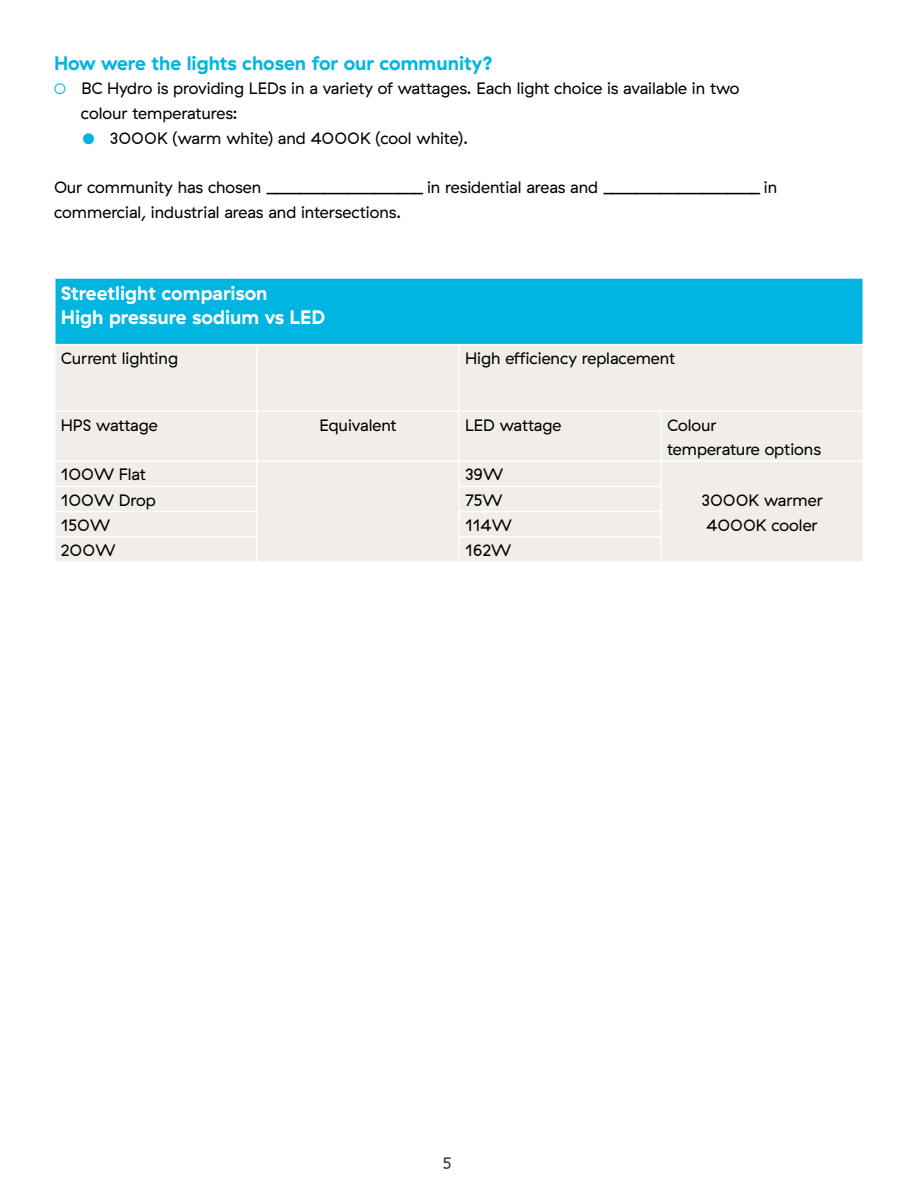
<style>
.page{position:relative;width:918px;height:1188px;background:#fff}
.page>*{position:absolute;margin:0;border:0;box-sizing:border-box;transform-origin:0 0}
.t1{font:700 19.5px/24.8px "GT Haptik";color:#fff}
.t2{font:700 19.5px "GT Haptik";color:#00b5df}
.t3{font:16.5px/24.8px "GT Haptik";color:#000}
.t4{font:16.5px "GT Haptik";color:#3e3935}
.s1{font-size:15px;color:#00b5df}
</style>
<div class="page">
<div style="left:55px;top:278px;width:808px;height:67px;background:#00b5df"></div>
<div style="left:56px;top:345px;width:806px;height:216px;background:#f1ede9"></div>
<hr style="left:54px;top:277px;width:203px;height:2px;background:#fff">
<hr style="left:54px;top:279px;width:2px;height:65px;background:#fff">
<hr style="left:257px;top:277px;width:202px;height:2px;background:#fff">
<hr style="left:459px;top:277px;width:202px;height:2px;background:#fff">
<hr style="left:661px;top:277px;width:203px;height:2px;background:#fff">
<hr style="left:862px;top:279px;width:2px;height:65px;background:#fff">
<hr style="left:54px;top:344px;width:203px;height:1px;background:#fff">
<hr style="left:257px;top:344px;width:202px;height:1px;background:#fff">
<hr style="left:256px;top:345px;width:2px;height:66px;background:#fff">
<hr style="left:459px;top:344px;width:202px;height:1px;background:#fff">
<hr style="left:458px;top:345px;width:2px;height:66px;background:#fff">
<hr style="left:661px;top:344px;width:203px;height:1px;background:#fff">
<hr style="left:54px;top:411px;width:203px;height:1px;background:#fff">
<hr style="left:257px;top:411px;width:202px;height:1px;background:#fff">
<hr style="left:256px;top:412px;width:2px;height:48px;background:#fff">
<hr style="left:459px;top:411px;width:202px;height:1px;background:#fff">
<hr style="left:458px;top:412px;width:2px;height:48px;background:#fff">
<hr style="left:661px;top:411px;width:203px;height:1px;background:#fff">
<hr style="left:660px;top:412px;width:2px;height:48px;background:#fff">
<hr style="left:54px;top:460px;width:203px;height:2px;background:#fff">
<hr style="left:257px;top:460px;width:202px;height:2px;background:#fff">
<hr style="left:256px;top:462px;width:2px;height:24px;background:#fff">
<hr style="left:459px;top:460px;width:202px;height:2px;background:#fff">
<hr style="left:458px;top:462px;width:2px;height:24px;background:#fff">
<hr style="left:661px;top:460px;width:203px;height:2px;background:#fff">
<hr style="left:660px;top:462px;width:2px;height:24px;background:#fff">
<hr style="left:54px;top:486px;width:204px;height:1px;background:#fff">
<hr style="left:256px;top:487px;width:2px;height:24px;background:#fff">
<hr style="left:458px;top:486px;width:204px;height:1px;background:#fff">
<hr style="left:458px;top:487px;width:2px;height:24px;background:#fff">
<hr style="left:660px;top:487px;width:2px;height:24px;background:#fff">
<hr style="left:54px;top:511px;width:204px;height:1px;background:#fff">
<hr style="left:256px;top:512px;width:2px;height:24px;background:#fff">
<hr style="left:458px;top:511px;width:204px;height:1px;background:#fff">
<hr style="left:458px;top:512px;width:2px;height:24px;background:#fff">
<hr style="left:660px;top:512px;width:2px;height:24px;background:#fff">
<hr style="left:54px;top:536px;width:204px;height:2px;background:#fff">
<hr style="left:256px;top:538px;width:2px;height:23px;background:#fff">
<hr style="left:458px;top:536px;width:204px;height:2px;background:#fff">
<hr style="left:458px;top:538px;width:2px;height:23px;background:#fff">
<hr style="left:660px;top:538px;width:2px;height:23px;background:#fff">
<p class="t2" style="left:54px;top:51px;width:441px">How were the lights chosen for our community?</p>
<p class="t3" style="left:54px;top:76px;width:687px"><span class="s1">○</span> BC Hydro is providing LEDs in a variety of wattages. Each light choice is available in two</p>
<p class="t3" style="left:81px;top:101px;width:158px">colour temperatures:</p>
<p class="t3" style="left:110px;top:126px;width:360px">3000K (warm white) and 4000K (cool white).</p>
<p class="t3" style="left:54px;top:175px;width:725px">Our community has chosen ___________________ in residential areas and ___________________ in commercial, industrial areas and intersections.</p>
<p class="t1" style="left:61px;top:281px;width:266px">Streetlight comparison<br>High pressure sodium vs LED</p>
<p class="t3" style="left:61px;top:346px;width:119px">Current lighting</p>
<p class="t3" style="left:465px;top:346px;width:212px">High efficiency replacement</p>
<p class="t3" style="left:61px;top:413px;width:99px">HPS wattage</p>
<p class="t3" style="left:319px;top:413px;width:79px">Equivalent</p>
<p class="t3" style="left:465px;top:413px;width:98px">LED wattage</p>
<p class="t3" style="left:667px;top:413px;width:155px">Colour<br>temperature options</p>
<p class="t3" style="left:61px;top:463px;width:87px">100W Flat</p>
<p class="t3" style="left:465px;top:463px;width:40px">39W</p>
<p class="t3" style="left:701px;top:488px;width:123px;text-align:center">3000K warmer<br>4000K cooler</p>
<p class="t3" style="left:61px;top:488px;width:97px">100W Drop</p>
<p class="t3" style="left:465px;top:488px;width:39px">75W</p>
<p class="t3" style="left:61px;top:513px;width:51px">150W</p>
<p class="t3" style="left:465px;top:513px;width:48px">114W</p>
<p class="t3" style="left:61px;top:538px;width:56px">200W</p>
<p class="t3" style="left:465px;top:538px;width:48px">162W</p>
<p class="t4" style="left:442px;top:1153px;width:11px">5</p>
</div>
